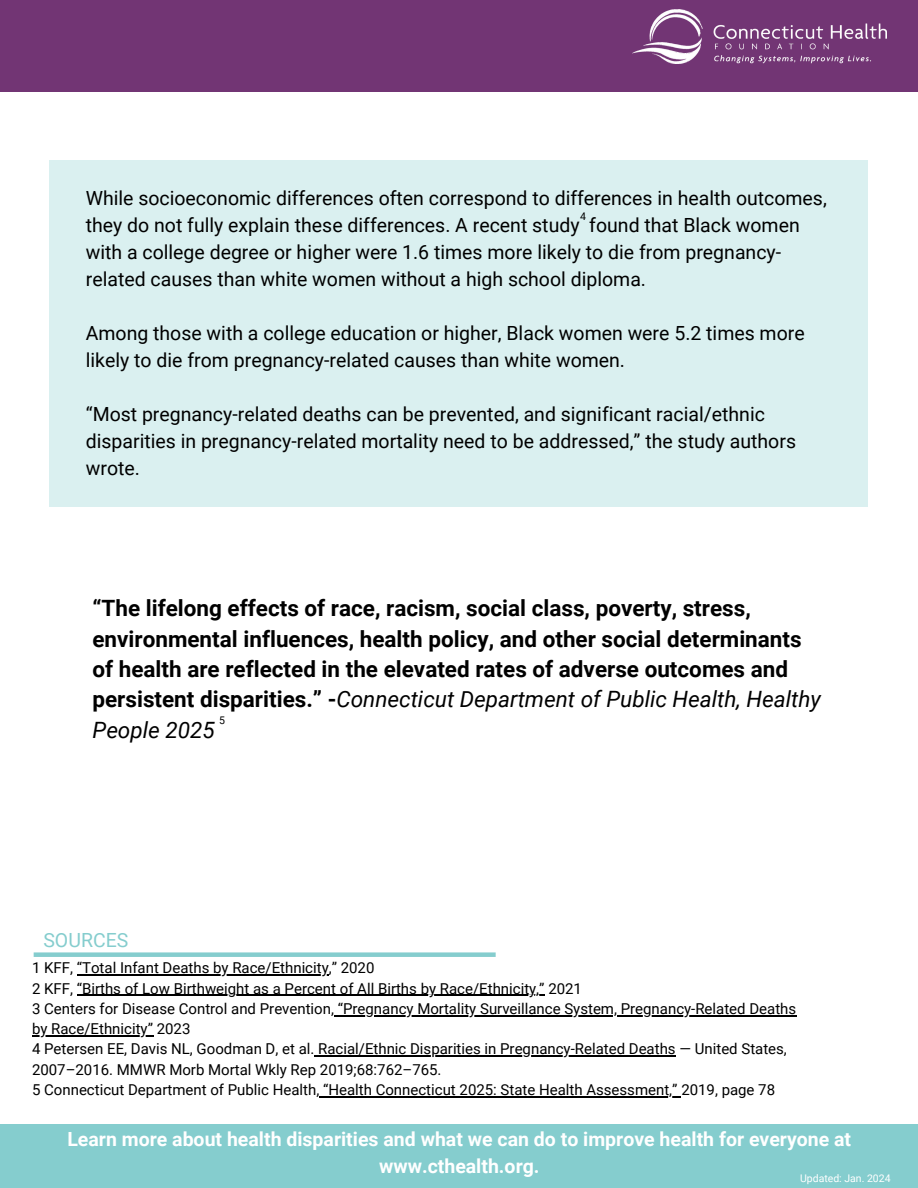
<style>
.page{position:relative;width:918px;height:1188px;background:#fff}
.page>*{position:absolute;margin:0;border:0;box-sizing:border-box;transform-origin:0 0}
.t1{font:700 22.5px/30.3px "Roboto";color:#000}
.t2{font:19.5px/27px "Roboto";color:#000}
.t3{font:700 19.5px/27px "Roboto";color:#fff;text-align:center}
.t4{font:19.5px "Roboto";color:#85cdce}
.t5{font:15px/20.2px "Roboto";color:#000}
.t6{font:10.5px "Roboto";color:#fff}
.t7{font:10.5px "Roboto";color:#000}
.s1{font-weight:400;font-style:italic}
</style>
<div class="page">
<div style="left:34px;top:952px;width:462px;height:5px;background:#85cdce"></div>
<hr style="left:77px;top:975px;width:252px;height:1px;background:#000">
<hr style="left:77px;top:995px;width:468px;height:1px;background:#000">
<hr style="left:338px;top:1015px;width:458px;height:1px;background:#000">
<hr style="left:32px;top:1035px;width:121px;height:1px;background:#000">
<hr style="left:314px;top:1056px;width:362px;height:1px;background:#000">
<hr style="left:319px;top:1096px;width:362px;height:1px;background:#000">
<div style="left:50px;top:161px;width:818px;height:346px;background:#daf0f0"></div>
<div style="left:0;top:0;width:918px;height:91px;background:#723574"></div>
<img style="left:633px;top:10px;width:253px;height:54px">
<div style="left:0;top:1125px;width:918px;height:63px;background:#85cdce"></div>
<h2 class="t2" style="left:86px;top:184px;width:743px">While socioeconomic differences often correspond to differences in health outcomes, they do not fully explain these differences. A recent study found that Black women with a college degree or higher were 1.6 times more likely to die from pregnancy&shy;related causes than white women without a high school diploma.</h2>
<h5 class="t2" style="left:86px;top:319px;width:720px">Among those with a college education or higher, Black women were 5.2 times more likely to die from pregnancy--related causes than white women.</h5>
<p class="t2" style="left:86px;top:400px;width:712px">“Most pregnancy-related deaths can be prevented, and significant racial/ethnic disparities in pregnancy-related mortality need to be addressed,” the study authors wrote.</p>
<h3 class="t7" style="left:580px;top:211px;width:7px">4</h3>
<p class="t1" style="left:92px;top:594px;width:730px">“The lifelong effects of race, racism, social class, poverty, stress, en-vironmental influences, health policy, and other social determinants of health are reflected in the elevated rates of adverse outcomes and persistent disparities.” -<span class="s1">Connecticut Department of Public Health, Healthy People 2025</span></p>
<p class="t7" style="left:219px;top:714px;width:7px">5</p>
<p class="t4" style="left:43px;top:928px;width:86px">SOURCES</p>
<p class="t5" style="left:32px;top:958px;width:344px">1 KFF, “Total Infant Deaths by Race/Ethnicity,” 2020</p>
<h4 class="t5" style="left:32px;top:978px;width:551px">2 KFF, “Births of Low Birthweight as a Percent of All Births by Race/Ethnicity,” 2021</h4>
<h4 class="t5" style="left:32px;top:999px;width:766px">3 Centers for Disease Control and Prevention, “Pregnancy Mortality Surveillance System, Pregnancy-Related Deaths</h4>
<p class="t5" style="left:32px;top:1019px;width:756px">by Race/Ethnicity” 2023<br>4 Petersen EE, Davis NL, Goodman D, et al. Racial/Ethnic Disparities in Pregnancy-Related Deaths — United States,</p>
<h1 class="t5" style="left:32px;top:1059px;width:745px">2007–2016. MMWR Morb Mortal Wkly Rep 2019;68:762–765.<br>5 Connecticut Department of Public Health, “Health Connecticut 2025: State Health Assessment,” 2019, page 78</h1>
<p class="t3" style="left:67px;top:1126px;width:785px">Learn more about health disparities and what we can do to improve health for everyone at www.cthealth.org.</p>
<p class="t6" style="left:800px;top:1173px;width:92px">Updated: Jan. 2024</p>
</div>
